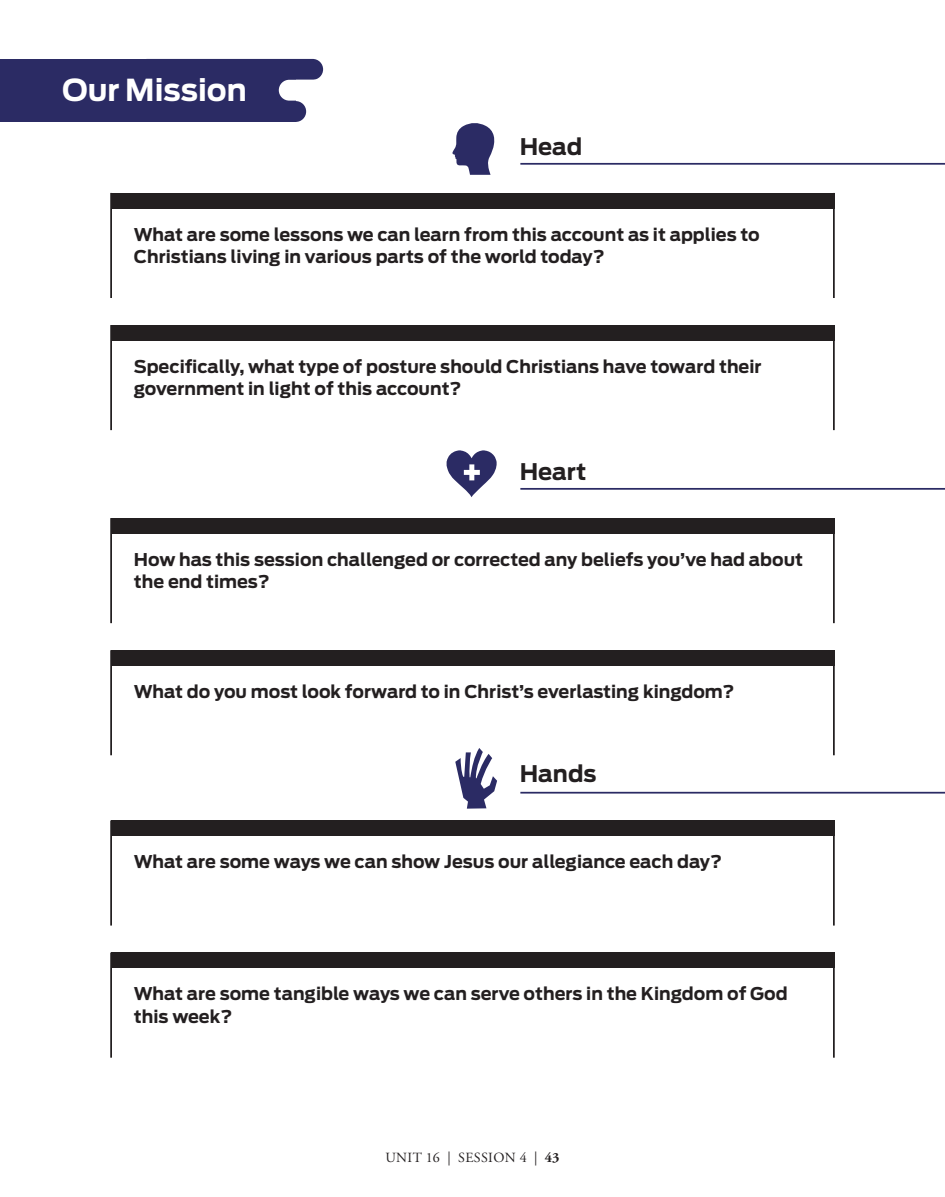
<style>
.page{position:relative;width:945px;height:1197px;background:#fff}
.page>*{position:absolute;margin:0;border:0;box-sizing:border-box;transform-origin:0 0}
.header_small_left{font:700 30.1px "Antenna";color:#fff}
.head_heart_hands{font:700 22.75px "Antenna";color:#231f20}
.question_head_heart{font:700 17.5px/22.8px "Antenna";color:#231f20}
.t1{font:14px "Adobe Garamond Pro";letter-spacing:.025em;color:#231f20}
.s1{font-weight:700}
</style>
<div class="page">
<div style="left:120px;top:101px;width:186px;height:21px;background:#2b2b64;border-radius:10px"></div>
<div style="left:137px;top:59px;width:186px;height:21px;background:#2b2b64;border-radius:10px"></div>
<div style="left:0;top:59px;width:296px;height:63px;background:#2b2b64"></div>
<div style="left:279px;top:80px;width:186px;height:21px;background:#fff;border-radius:10px"></div>
<hr style="left:520px;top:163px;width:425px;height:2px;background:#2b2b64">
<svg style="left:452px;top:123px;width:42px;height:52px"></svg>
<div style="left:111px;top:193px;width:724px;height:15px;background:#231f20"></div>
<hr style="left:110px;top:193px;width:2px;height:105px;background:#231f20">
<hr style="left:833px;top:193px;width:2px;height:105px;background:#231f20">
<div style="left:111px;top:325px;width:724px;height:15px;background:#231f20"></div>
<hr style="left:110px;top:325px;width:2px;height:105px;background:#231f20">
<hr style="left:833px;top:325px;width:2px;height:105px;background:#231f20">
<hr style="left:520px;top:488px;width:425px;height:2px;background:#2b2b64">
<svg style="left:447px;top:450px;width:50px;height:47px"></svg>
<div style="left:111px;top:518px;width:724px;height:15px;background:#231f20"></div>
<hr style="left:110px;top:518px;width:2px;height:105px;background:#231f20">
<hr style="left:833px;top:518px;width:2px;height:105px;background:#231f20">
<div style="left:111px;top:650px;width:724px;height:15px;background:#231f20"></div>
<hr style="left:110px;top:650px;width:2px;height:105px;background:#231f20">
<hr style="left:833px;top:650px;width:2px;height:105px;background:#231f20">
<hr style="left:520px;top:792px;width:425px;height:2px;background:#2b2b64">
<svg style="left:455px;top:748px;width:42px;height:61px"></svg>
<div style="left:111px;top:820px;width:724px;height:16px;background:#231f20"></div>
<hr style="left:110px;top:820px;width:2px;height:106px;background:#231f20">
<hr style="left:833px;top:820px;width:2px;height:106px;background:#231f20">
<div style="left:111px;top:953px;width:724px;height:15px;background:#231f20"></div>
<hr style="left:110px;top:953px;width:2px;height:105px;background:#231f20">
<hr style="left:833px;top:953px;width:2px;height:105px;background:#231f20">
<p class="header_small_left" style="left:62px;top:72px;width:186px">Our Mission</p>
<p class="head_heart_hands" style="left:520px;top:133px;width:64px">Head</p>
<p class="question_head_heart" style="left:134px;top:223px;width:627px">What are some lessons we can learn from this account as it applies to<br>Christians living in various parts of the world today?</p>
<p class="question_head_heart" style="left:134px;top:355px;width:629px">Specifically, what type of posture should Christians have toward their government in light of this account?</p>
<p class="head_heart_hands" style="left:520px;top:458px;width:68px">Heart</p>
<p class="question_head_heart" style="left:134px;top:548px;width:671px">How has this session challenged or corrected any beliefs you’ve had about the end times?</p>
<p class="question_head_heart" style="left:134px;top:680px;width:602px">What do you most look forward to in Christ’s everlasting kingdom?</p>
<p class="head_heart_hands" style="left:520px;top:761px;width:78px">Hands</p>
<p class="question_head_heart" style="left:134px;top:850px;width:590px">What are some ways we can show Jesus our allegiance each day?</p>
<p class="question_head_heart" style="left:134px;top:983px;width:655px">What are some tangible ways we can serve others in the Kingdom of God this week?</p>
<p class="t1" style="left:386px;top:1150px;width:176px">UNIT 16 | SESSION 4 | <span class="s1">43</span></p>
</div>
